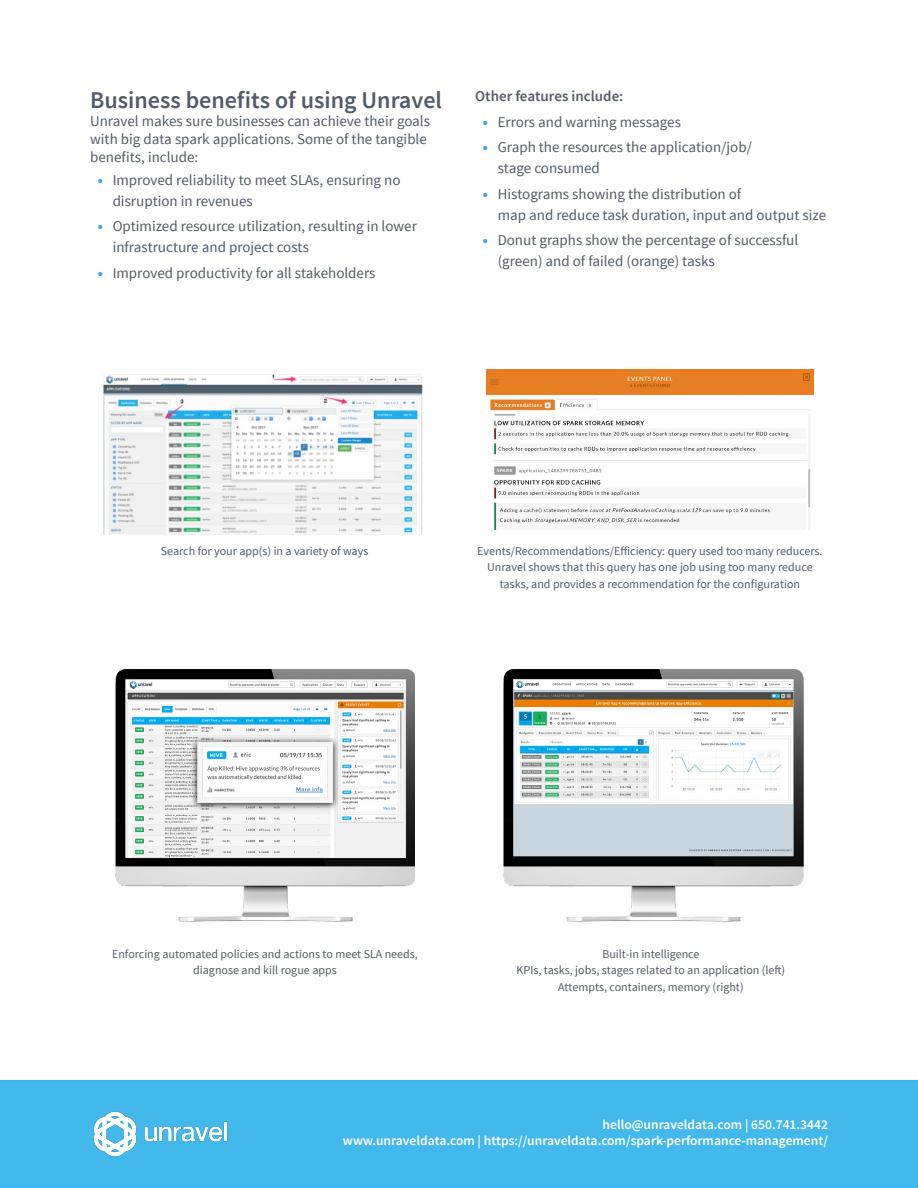
<style>
.page{position:relative;width:918px;height:1188px;background:#fff}
.page>*{position:absolute;margin:0;border:0;box-sizing:border-box;transform-origin:0 0}
.t1{font:600 24px "Source Sans Pro";color:#515b69}
.t2{font:15px/21px "Source Sans Pro";color:#515b69}
.t3{font:600 15px "Source Sans Pro";color:#515b69}
.t4{font:600 13.5px/16.2px "Source Sans Pro";color:#fff;text-align:right}
.t5{font:12px/16.5px "Source Sans Pro";color:#515b69;text-align:center}
.s1{font-weight:700;color:#35a7f1}
</style>
<div class="page">
<div style="left:0;top:1080px;width:918px;height:108px;background:#43b8ea"></div>
<img style="left:90px;top:1109px;width:140px;height:50px">
<img style="left:116px;top:669px;width:299px;height:253px">
<img style="left:503px;top:669px;width:301px;height:253px">
<img style="left:487px;top:369px;width:326px;height:162px">
<img style="left:103px;top:374px;width:320px;height:160px">
<h1 class="t1" style="left:90px;top:85px;width:353px">Business benefits of using Unravel</h1>
<p class="t2" style="left:90px;top:112px;width:341px;line-height:18px">Unravel makes sure businesses can achieve their goals with big data spark applications. Some of the tangible benefits, include:</p>
<p class="t2" style="left:113px;top:169px;width:289px;text-indent:-15px"><span class="s1">•</span> Improved reliability to meet SLAs, ensuring no disruption in revenues</p>
<p class="t2" style="left:113px;top:216px;width:306px;text-indent:-15px"><span class="s1">•</span> Optimized resource utilization, resulting in lower infrastructure and project costs</p>
<p class="t2" style="left:98px;top:262px;width:279px"><span class="s1">•</span> Improved productivity for all stakeholders</p>
<p class="t3" style="left:475px;top:87px;width:150px">Other features include:</p>
<p class="t2" style="left:483px;top:112px;width:200px"><span class="s1">•</span> Errors and warning messages</p>
<p class="t2" style="left:498px;top:137px;width:256px;text-indent:-15px"><span class="s1">•</span> Graph the resources the application/job/ stage consumed</p>
<p class="t2" style="left:498px;top:184px;width:330px;text-indent:-15px"><span class="s1">•</span> Histograms showing the distribution of<br>map and reduce task duration, input and output size</p>
<p class="t2" style="left:498px;top:230px;width:302px;text-indent:-15px"><span class="s1">•</span> Donut graphs show the percentage of successful (green) and of failed (orange) tasks</p>
<p class="t5" style="left:161px;top:543px;width:209px">Search for your app(s) in a variety of ways</p>
<p class="t5" style="left:477px;top:543px;width:347px">Events/Recommendations/Efficiency: query used too many reducers.<br>Unravel shows that this query has one job using too many reduce tasks, and provides a recommendation for the configuration</p>
<p class="t5" style="left:112px;top:946px;width:307px">Enforcing automated policies and actions to meet SLA needs, diagnose and kill rogue apps</p>
<p class="t5" style="left:517px;top:946px;width:270px">Built-in intelligence<br>KPIs, tasks, jobs, stages related to an application (left)<br>Attempts, containers, memory (right)</p>
<p class="t4" style="left:343px;top:1117px;width:487px">hello@unraveldata.com | 650.741.3442<br>www.unraveldata.com | https://unraveldata.com/spark-performance-management/</p>
</div>
